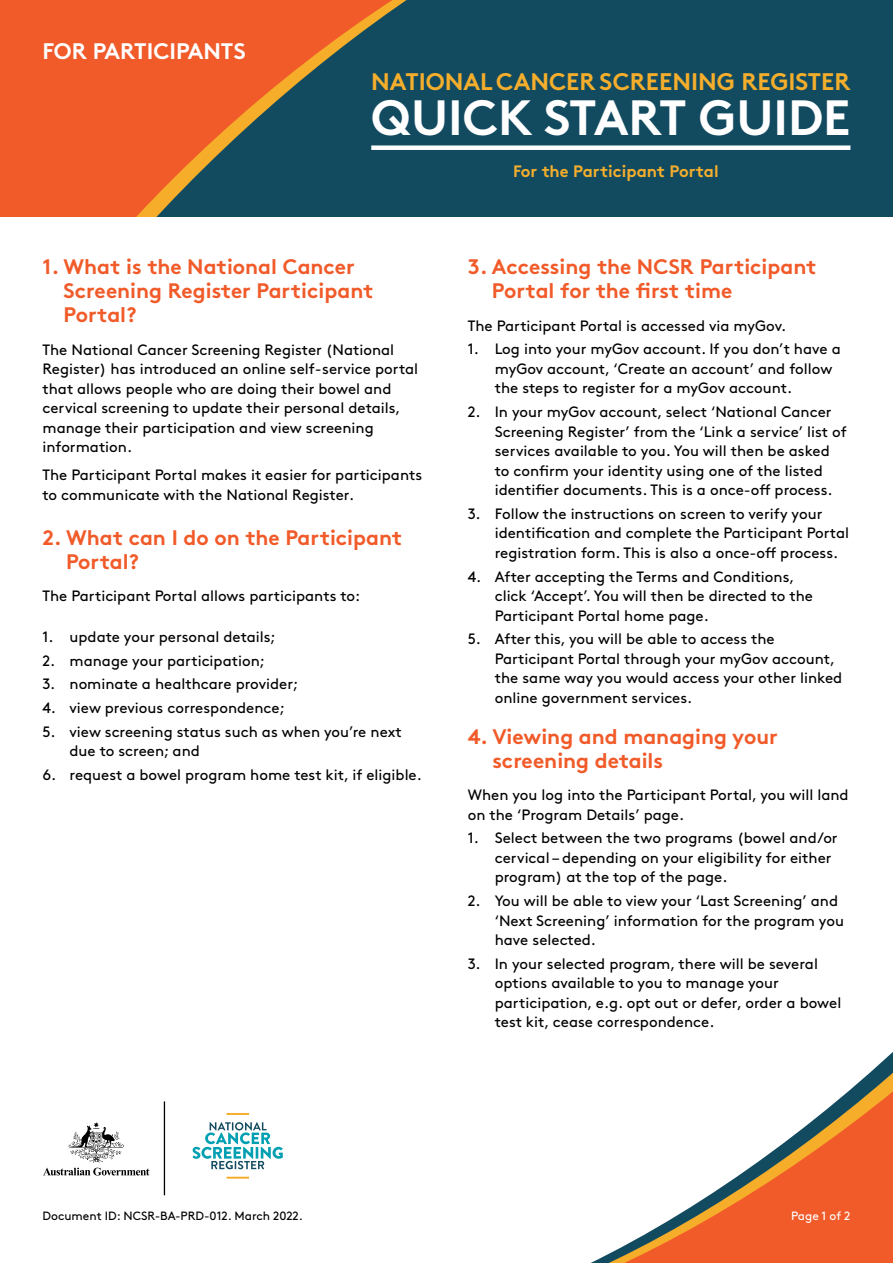
<style>
.page{position:relative;width:893px;height:1263px;background:#fff}
.page>*{position:absolute;margin:0;border:0;box-sizing:border-box;transform-origin:0 0}
.t1{font:700 49.5px "Brown";color:#fff}
.t2{font:700 24px "Brown";color:#f5ae2c}
.t3{font:700 22.5px "Brown";color:#fff}
.t4{font:700 21px/24px "Brown";color:#f15a29}
.t5{font:700 16.5px "Brown";color:#f5ae2c}
.t6{font:15px/19.5px "Brown";color:#000}
.t7{font:12px "Brown Std";color:#000}
.t8{font:12px "Brown Std";color:#fff}
</style>
<div class="page">
<div style="left:0;top:0;width:893px;height:217px;background:#124b60"></div>
<svg style="left:0;top:0;width:407px;height:217px;fill:#f15a29"></svg>
<svg style="left:590px;top:1052px;width:303px;height:211px"></svg>
<hr style="left:164px;top:1101px;width:1px;height:94px;background:#000">
<svg style="left:193px;top:1122px;width:90px;height:47px"></svg>
<hr style="left:227px;top:1113px;width:22px;height:2px;background:#f5ad2a">
<hr style="left:227px;top:1177px;width:22px;height:2px;background:#f5ad2a">
<svg style="left:43px;top:1168px;width:106px;height:7px"></svg>
<svg style="left:69px;top:1122px;width:55px;height:40px"></svg>
<div style="left:371px;top:145px;width:479px;height:5px;background:#fff"></div>
<h3 class="t3" style="left:43px;top:32px;width:205px">FOR PARTICIPANTS</h3>
<h2 class="t2" style="left:371px;top:62px;width:481px">NATIONAL CANCER SCREENING REGISTER</h2>
<h1 class="t1" style="left:371px;top:77px;width:481px">QUICK START GUIDE</h1>
<p class="t5" style="left:513px;top:158px;width:207px">For the Participant Portal</p>
<h3 class="t4" style="left:64px;top:253px;width:311px;text-indent:-21px">1. What is the National Cancer<br>Screening Register Participant<br>Portal?</h3>
<p class="t6" style="left:43px;top:338px;width:377px">The National Cancer Screening Register (National Register) has introduced an online self-service portal that allows people who are doing their bowel and cervical screening to update their personal details, manage their participation and view screening information.</p>
<p class="t6" style="left:43px;top:464px;width:381px">The Participant Portal makes it easier for participants to communicate with the National Register.</p>
<h3 class="t4" style="left:66px;top:523px;width:338px;text-indent:-24px">2. What can I do on the Participant<br>Portal?</h3>
<p class="t6" style="left:43px;top:585px;width:319px">The Participant Portal allows participants to:</p>
<p class="t6" style="left:43px;top:626px;width:235px">1. update your personal details;</p>
<p class="t6" style="left:43px;top:649px;width:224px">2. manage your participation;</p>
<p class="t6" style="left:43px;top:673px;width:257px">3. nominate a healthcare provider;</p>
<p class="t6" style="left:43px;top:697px;width:244px">4. view previous correspondence;</p>
<p class="t6" style="left:70px;top:721px;width:334px;text-indent:-27px">5. view screening status such as when you’re next due to screen; and</p>
<p class="t6" style="left:43px;top:764px;width:381px">6. request a bowel program home test kit, if eligible.</p>
<h3 class="t4" style="left:492px;top:253px;width:326px;text-indent:-24px">3. Accessing the NCSR Participant<br>Portal for the first time</h3>
<p class="t6" style="left:468px;top:314px;width:320px">The Participant Portal is accessed via myGov.</p>
<p class="t6" style="left:495px;top:338px;width:348px;text-indent:-27px">1. Log into your myGov account. If you don’t have a myGov account, ‘Create an account’ and follow the steps to register for a myGov account.</p>
<p class="t6" style="left:495px;top:401px;width:354px;text-indent:-27px">2. In your myGov account, select ‘National Cancer Screening Register’ from the ‘Link a service’ list of services available to you. You will then be asked to confirm your identity using one of the listed identifier documents. This is a once-off process.</p>
<p class="t6" style="left:495px;top:503px;width:356px;text-indent:-27px">3. Follow the instructions on screen to verify your identification and complete the Participant Portal registration form. This is also a once-off process.</p>
<p class="t6" style="left:495px;top:565px;width:320px;text-indent:-27px">4. After accepting the Terms and Conditions, click ‘Accept’. You will then be directed to the<br>Participant Portal home page.</p>
<p class="t6" style="left:495px;top:628px;width:349px;text-indent:-27px">5. After this, you will be able to access the Participant Portal through your myGov account, the same way you would access your other linked online government services.</p>
<h3 class="t4" style="left:492px;top:722px;width:287px;text-indent:-25px">4. Viewing and managing your screening details</h3>
<p class="t6" style="left:468px;top:784px;width:382px">When you log into the Participant Portal, you will land on the ‘Program Details’ page.</p>
<p class="t6" style="left:495px;top:827px;width:344px;text-indent:-27px">1. Select between the two programs (bowel and/or cervical – depending on your eligibility for either program) at the top of the page.</p>
<p class="t6" style="left:495px;top:890px;width:351px;text-indent:-27px">2. You will be able to view your ‘Last Screening’ and ‘Next Screening’ information for the program you have selected.</p>
<p class="t6" style="left:495px;top:953px;width:348px;text-indent:-27px">3. In your selected program, there will be several options available to you to manage your participation, e.g. opt out or defer, order a bowel test kit, cease correspondence.</p>
<p class="t7" style="left:43px;top:1209px;width:262px">Document ID: NCSR-BA-PRD-012. March 2022.</p>
<p class="t8" style="left:791px;top:1209px;width:61px">Page 1 of 2</p>
</div>
